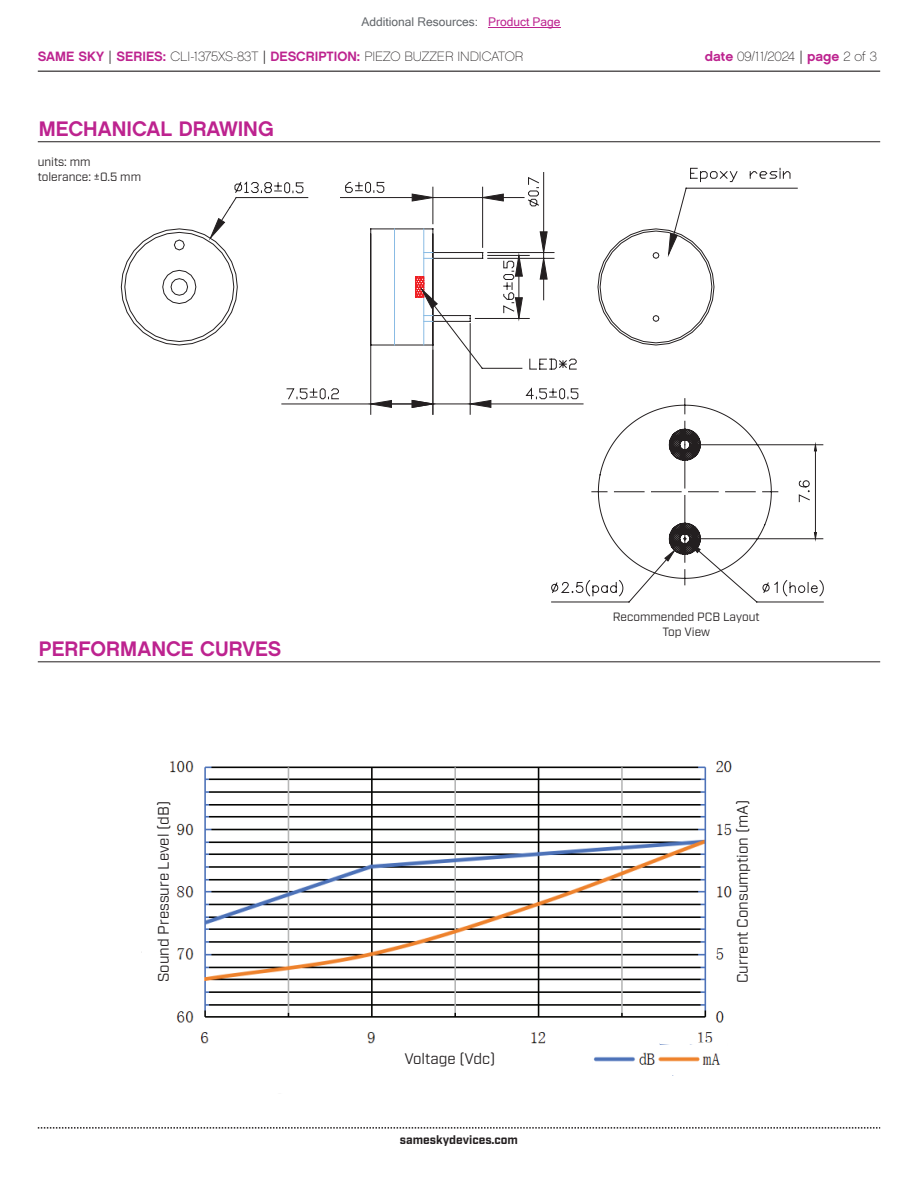
<style>
.page{position:relative;width:918px;height:1188px;background:#fff}
.page>*{position:absolute;margin:0;border:0;box-sizing:border-box;transform-origin:0 0}
.t1{font:21px "Chalet New York Nineteen Sixty";color:#bd238f}
.t2{font:15.15px "Industry";color:#231f20}
.t3{font:13.5px "Chalet Paris Nineteen Sixty";color:#231f20}
.t4{font:12px/14.4px "Industry";color:#231f20}
.t5{font:12px "Microsoft Sans Serif";color:#63676b}
.t6{font:700 12px "Industry";color:#231f20}
.s1{color:#bd238f}
.s2{font-family:"Chalet New York Nineteen Sixty";color:#bd238f}
.s3{font-family:"Industry"}
</style>
<div class="page">
<hr style="left:38px;top:71px;width:842px;height:1px;background:#231f20">
<svg style="left:38px;top:1127px;width:842px;height:2px"></svg>
<hr style="left:38px;top:141px;width:842px;height:1px;background:#231f20">
<svg style="left:121px;top:228px;width:89px;height:118px"></svg>
<svg style="left:370px;top:168px;width:428px;height:247px"></svg>
<svg style="left:370px;top:172px;width:207px;height:5px"></svg>
<svg style="left:210px;top:177px;width:369px;height:230px"></svg>
<svg style="left:591px;top:398px;width:225px;height:46px"></svg>
<svg style="left:551px;top:444px;width:273px;height:159px"></svg>
<hr style="left:38px;top:661px;width:842px;height:1px;background:#231f20">
<svg style="left:141px;top:760px;width:591px;height:316px"></svg>
<hr style="left:488px;top:27px;width:73px;height:1px;background:#bd238f">
<p class="t5" style="left:362px;top:15px;width:201px">Additional Resources: <span class="s1">Product Page</span></p>
<p class="t3" style="left:38px;top:48px;width:487px"><span class="s2">SAME SKY</span> <span class="s3">|</span> <span class="s2">SERIES:</span> CLI-1375XS-83T <span class="s3">|</span> <span class="s2">DESCRIPTION:</span> PIEZO BUZZER INDICATOR</p>
<p class="t3" style="left:705px;top:48px;width:174px"><span class="s2">date</span> 09/11/2024 <span class="s3">|</span> <span class="s2">page</span> 2 of 3</p>
<h1 class="t1" style="left:39px;top:115px;width:236px">MECHANICAL DRAWING</h1>
<p class="t4" style="left:38px;top:155px;width:105px">units: mm tolerance: ±0.5 mm</p>
<h1 class="t1" style="left:39px;top:635px;width:244px">PERFORMANCE CURVES</h1>
<p class="t4" style="left:613px;top:610px;width:148px;text-align:center">Recommended PCB Layout<br>Top View</p>
<p class="t2" style="left:155px;top:982px;width:183px;rotate:-90deg">Sound Pressure Level (dB)</p>
<p class="t2" style="left:733px;top:983px;width:185px;rotate:-90deg">Current Consumption (mA)</p>
<p class="t2" style="left:404px;top:1050px;width:92px">Voltage (Vdc)</p>
<p class="t6" style="left:400px;top:1132px;width:120px">sameskydevices.com</p>
</div>
